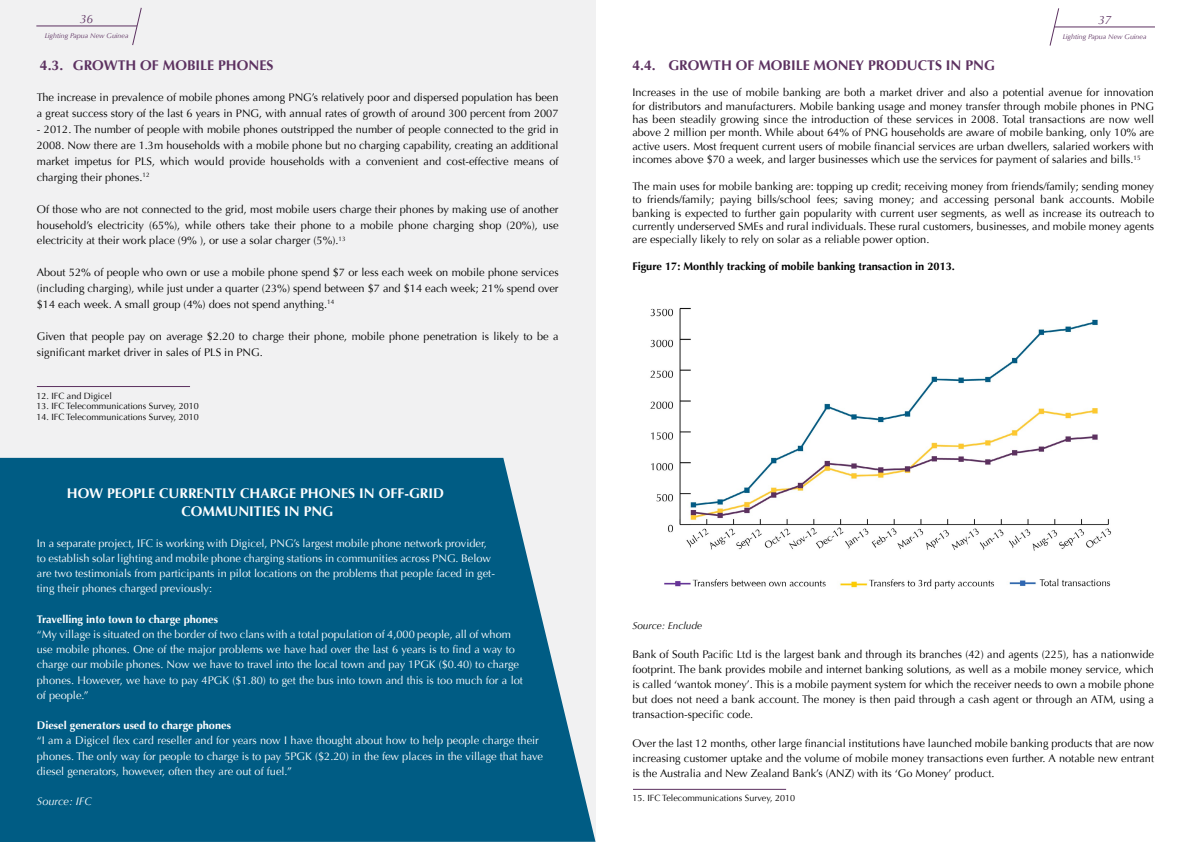
<style>
.page{position:relative;width:1191px;height:842px;background:#fff}
.page>*{position:absolute;margin:0;border:0;box-sizing:border-box;transform-origin:0 0}
.t1{font:700 14px "Optima";color:#5c3160}
.Box_Header{font:700 14px "Optima";color:#fff}
.t2{font:italic 12px "Optima";color:#5c3160}
.t3{font:11px/15.9px "Optima";color:#000;text-align:justify}
.t4{font:11px/15.2px "Optima";color:#fff}
.t5{font:700 11px "Optima";color:#fff}
.Figures{font:700 11px "Optima";color:#000}
.t6{font:italic 11px "Optima";color:#fff}
.t7{font:italic 10px "Optima";color:#000}
.t8{font:9px "Optima";color:#000}
.t9{font:italic 7px "Optima";color:#5c3160}
</style>
<div class="page">
<div style="left:0;top:0;width:595px;height:842px;background:#f1f1f2"></div>
<svg style="left:131px;top:7px;width:11px;height:39px"></svg>
<hr style="left:36px;top:25px;width:101px;height:1px;background:#5c3160">
<svg style="left:1049px;top:8px;width:11px;height:38px"></svg>
<hr style="left:1054px;top:26px;width:101px;height:1px;background:#5c3160">
<svg style="left:0;top:458px;width:595px;height:384px;background:#12678c"></svg>
<hr style="left:37px;top:386px;width:153px;height:1px;background:#5c3160">
<hr style="left:633px;top:789px;width:153px;height:1px;background:#5c3160">
<img style="left:650px;top:307px;width:461px;height:283px">
<p class="t2" style="left:80px;top:12px;width:15px">36</p>
<p class="t9" style="left:45px;top:31px;width:85px">Lighting Papua New Guinea</p>
<p class="t1" style="left:40px;top:57px;width:235px">4.3. GROWTH OF MOBILE PHONES</p>
<p class="t3" style="left:37px;top:90px;width:523px">The increase in prevalence of mobile phones among PNG’s relatively poor and dispersed population has been a great success story of the last 6 years in PNG, with annual rates of growth of around 300 percent from 2007</p>
<p class="t3" style="left:37px;top:122px;width:523px">- 2012. The number of people with mobile phones outstripped the number of people connected to the grid in 2008. Now there are 1.3m households with a mobile phone but no charging capability, creating an additional market impetus for PLS, which would provide households with a convenient and cost-effective means of charging their phones.<sup>12</sup></p>
<p class="t3" style="left:37px;top:201px;width:523px">Of those who are not connected to the grid, most mobile users charge their phones by making use of another household’s electricity (65%), while others take their phone to a mobile phone charging shop (20%), use electricity at their work place (9% ), or use a solar charger (5%).<sup>13</sup></p>
<p class="t3" style="left:37px;top:265px;width:523px">About 52% of people who own or use a mobile phone spend $7 or less each week on mobile phone services (including charging), while just under a quarter (23%) spend between $7 and $14 each week; 21% spend over $14 each week. A small group (4%) does not spend anything.<sup>14</sup></p>
<p class="t3" style="left:37px;top:328px;width:523px">Given that people pay on average $2.20 to charge their phone, mobile phone penetration is likely to be a significant market driver in sales of PLS in PNG.</p>
<p class="t8" style="left:36px;top:390px;width:77px">12. IFC and Digicel</p>
<p class="t8" style="left:36px;top:401px;width:164px">13. IFC Telecommunications Survey, 2010</p>
<p class="t8" style="left:36px;top:412px;width:164px">14. IFC Telecommunications Survey, 2010</p>
<p class="Box_Header" style="left:67px;top:485px;width:379px">HOW PEOPLE CURRENTLY CHARGE PHONES IN OFF-GRID</p>
<p class="Box_Header" style="left:182px;top:504px;width:153px">COMMUNITIES IN PNG</p>
<p class="t4" style="left:37px;top:536px;width:460px">In a separate project, IFC is working with Digicel, PNG’s largest mobile phone network provider, to establish solar lighting and mobile phone charging stations in communities across PNG. Below are two testimonials from participants in pilot locations on the problems that people faced in get&shy;ting their phones charged previously:</p>
<p class="t5" style="left:37px;top:613px;width:183px">Travelling into town to charge phones</p>
<p class="t4" style="left:37px;top:627px;width:487px">“My village is situated on the border of two clans with a total population of 4,000 people, all of whom use mobile phones. One of the major problems we have had over the last 6 years is to find a way to charge our mobile phones. Now we have to travel into the local town and pay 1PGK ($0.40) to charge phones. However, we have to pay 4PGK ($1.80) to get the bus into town and this is too much for a lot of people.”</p>
<p class="t5" style="left:37px;top:719px;width:196px">Diesel generators used to charge phones</p>
<p class="t4" style="left:37px;top:733px;width:507px">“I am a Digicel flex card reseller and for years now I have thought about how to help people charge their phones. The only way for people to charge is to pay 5PGK ($2.20) in the few places in the village that have diesel generators, however, often they are out of fuel.”</p>
<p class="t6" style="left:37px;top:795px;width:56px">Source: IFC</p>
<p class="t2" style="left:1098px;top:13px;width:15px">37</p>
<p class="t9" style="left:1062px;top:32px;width:85px">Lighting Papua New Guinea</p>
<p class="t1" style="left:632px;top:57px;width:364px">4.4. GROWTH OF MOBILE MONEY PRODUCTS IN PNG</p>
<p class="t3" style="left:632px;top:86px;width:523px;line-height:13.4px">Increases in the use of mobile banking are both a market driver and also a potential avenue for innovation for distributors and manufacturers. Mobile banking usage and money transfer through mobile phones in PNG has been steadily growing since the introduction of these services in 2008. Total transactions are now well above 2 million per month. While about 64% of PNG households are aware of mobile banking, only 10% are active users. Most frequent current users of mobile financial services are urban dwellers, salaried workers with incomes above $70 a week, and larger businesses which use the services for payment of salaries and bills.<sup>15</sup></p>
<p class="t3" style="left:632px;top:180px;width:523px;line-height:13.4px">The main uses for mobile banking are: topping up credit; receiving money from friends/family; sending money to friends/family; paying bills/school fees; saving money; and accessing personal bank accounts. Mobile banking is expected to further gain popularity with current user segments, as well as increase its outreach to currently underserved SMEs and rural individuals. These rural customers, businesses, and mobile money agents are especially likely to rely on solar as a reliable power option.</p>
<p class="Figures" style="left:632px;top:260px;width:324px">Figure 17: Monthly tracking of mobile banking transaction in 2013.</p>
<p class="t7" style="left:632px;top:619px;width:71px">Source: Enclude</p>
<p class="t3" style="left:632px;top:647px;width:523px;line-height:14.8px">Bank of South Pacific Ltd is the largest bank and through its branches (42) and agents (225), has a nationwide footprint. The bank provides mobile and internet banking solutions, as well as a mobile money service, which is called ‘wantok money’. This is a mobile payment system for which the receiver needs to own a mobile phone but does not need a bank account. The money is then paid through a cash agent or through an ATM, using a transaction-specific code.</p>
<p class="t3" style="left:632px;top:736px;width:523px;line-height:14.8px">Over the last 12 months, other large financial institutions have launched mobile banking products that are now increasing customer uptake and the volume of mobile money transactions even further. A notable new entrant is the Australia and New Zealand Bank’s (ANZ) with its ‘Go Money’ product.</p>
<p class="t8" style="left:632px;top:793px;width:164px">15. IFC Telecommunications Survey, 2010</p>
</div>
